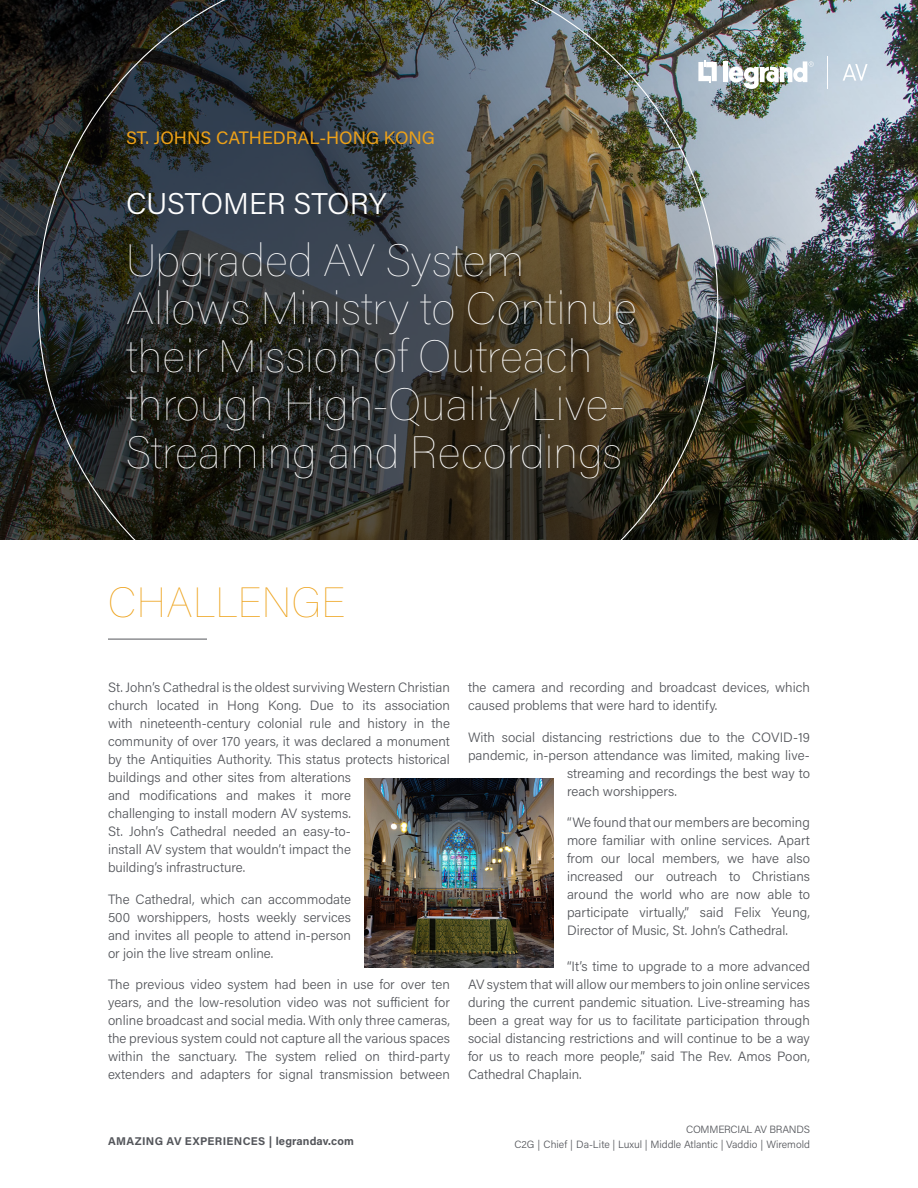
<style>
.page{position:relative;width:918px;height:1188px;background:#fff}
.page>*{position:absolute;margin:0;border:0;box-sizing:border-box;transform-origin:0 0}
.t1{font:100 45px/48px "Acumin Pro";color:#fff}
.t2{font:100 42px "Acumin Pro";letter-spacing:.015em;color:#eda118}
.t3{font:300 30px "Acumin Pro";color:#fff}
.t4{font:18px "Acumin Pro";color:#eda118}
.t5{font:300 13.5px/18px "Acumin Pro";color:#54565b;text-align:justify}
.t6{font:700 11.25px "Acumin Pro";letter-spacing:.025em;color:#54565b}
.t7{font:300 10.5px/15.3px "Acumin Pro";color:#54565b;text-align:right}
</style>
<div class="page">
<img style="left:0;top:0;width:918px;height:540px">
<div style="left:723px;top:61px;width:5px;height:21px;background:#fff"></div>
<img style="left:729px;top:61px;width:85px;height:30px">
<hr style="left:827px;top:56px;width:1px;height:33px;background:#fff">
<svg style="left:843px;top:64px;width:25px;height:17px"></svg>
<img style="left:38px;top:0;width:680px;height:639px">
<hr style="left:108px;top:639px;width:99px;height:1px;background:#54565b">
<img style="left:364px;top:778px;width:190px;height:189px">
<h3 class="t4" style="left:126px;top:125px;width:311px">ST. JOHNS CATHEDRAL-HONG KONG</h3>
<h3 class="t3" style="left:126px;top:183px;width:262px">CUSTOMER STORY</h3>
<h1 class="t1" style="left:126px;top:234px;width:513px">Upgraded AV System<br>Allows Ministry to Continue their Mission of Outreach through High-Quality Live-<br>Streaming and Recordings</h1>
<h2 class="t2" style="left:108px;top:573px;width:239px">CHALLENGE</h2>
<p class="t5" style="left:108px;top:678px;width:344px;text-align:left">St. John’s Cathedral is the oldest surviving Western Christian church located in Hong Kong. Due to its association with nineteenth-century colonial rule and history in the community of over 170 years, it was declared a monument by the Antiquities Authority. This status protects historical buildings and other sites from alterations<br>and modifications and makes it more<br>challenging to install modern AV systems.<br>St. John’s Cathedral needed an easy-to-<br>install AV system that wouldn’t impact the<br>building’s infrastructure.</p>
<p class="t5" style="left:108px;top:890px;width:245px">The Cathedral, which can accommodate 500 worshippers, hosts weekly services and invites all people to attend in-person or join the live stream online.</p>
<p class="t5" style="left:108px;top:975px;width:344px">The previous video system had been in use for over ten years, and the low-resolution video was not sufficient for online broadcast and social media. With only three cameras, the previous system could not capture all the various spaces within the sanctuary. The system relied on third-party extenders and adapters for signal transmission between</p>
<p class="t5" style="left:468px;top:678px;width:344px">the camera and recording and broadcast devices, which caused problems that were hard to identify.</p>
<p class="t5" style="left:468px;top:728px;width:344px">With social distancing restrictions due to the COVID-19</p>
<p class="t5" style="left:468px;top:746px;width:343px">pandemic, in-person attendance was limited, making live-</p>
<p class="t5" style="left:567px;top:764px;width:244px">streaming and recordings the best way to</p>
<p class="t5" style="left:567px;top:782px;width:111px">reach worshippers.</p>
<p class="t5" style="left:567px;top:813px;width:245px">“We found that our members are becoming more familiar with online services. Apart from our local members, we have also increased our outreach to Christians around the world who are now able to participate virtually,” said Felix Yeung, Director of Music, St. John’s Cathedral.</p>
<p class="t5" style="left:468px;top:957px;width:344px;text-indent:99px">“It’s time to upgrade to a more advanced AV system that will allow our members to join online services during the current pandemic situation. Live-streaming has been a great way for us to facilitate participation through social distancing restrictions and will continue to be a way for us to reach more people,” said The Rev. Amos Poon, Cathedral Chaplain.</p>
<p class="t6" style="left:108px;top:1133px;width:247px">AMAZING AV EXPERIENCES | legrandav.com</p>
<p class="t7" style="left:514px;top:1121px;width:297px">COMMERCIAL AV BRANDS<br>C2G | Chief | Da-Lite | Luxul | Middle Atlantic | Vaddio | Wiremold</p>
</div>
